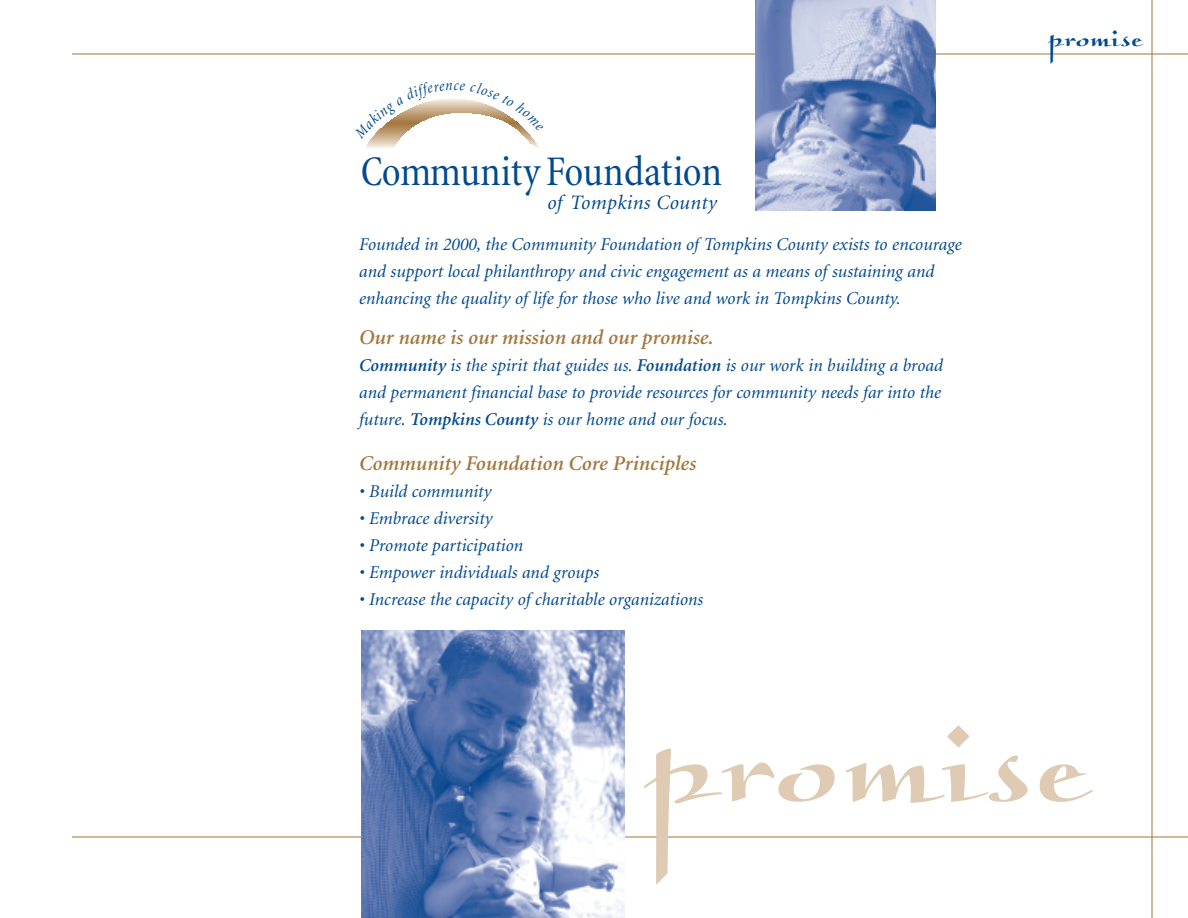
<style>
.page{position:relative;width:1188px;height:918px;background:#fff}
.page>*{position:absolute;margin:0;border:0;box-sizing:border-box;transform-origin:0 0}
.t1{font:120px "Braganza ITC";color:#dfcbb4}
.t2{font:condensed 42.75px "Minion";letter-spacing:-.01em;color:#014990}
.t3{font:25.5px "Braganza ITC";color:#014990}
.t4{font:italic 600 21px "Minion";color:#a3773f}
.t5{font:italic 20.4px "Minion";letter-spacing:.02em;color:#014990}
.t6{font:italic 18px/27px "Minion";color:#014990}
.s1{font-weight:600}
</style>
<div class="page">
<hr style="left:72px;top:54px;width:1116px;height:1px;background:#a3773f">
<hr style="left:1152px;top:0;width:1px;height:918px;background:#a3773f">
<img style="left:755px;top:0;width:181px;height:210px">
<hr style="left:72px;top:837px;width:1116px;height:1px;background:#a3773f">
<img style="left:362px;top:630px;width:263px;height:288px">
<svg style="left:366px;top:99px;width:173px;height:49px"></svg>
<h2 class="t2" style="left:361px;top:155px;width:363px">Community Foundation</h2>
<p class="t5" style="left:547px;top:194px;width:171px">of Tompkins County</p>
<p class="t6" style="left:358px;top:232px;width:604px">Founded in 2000, the Community Foundation of Tompkins County exists to encourage and support local philanthropy and civic engagement as a means of sustaining and enhancing the quality of life for those who live and work in Tompkins County.</p>
<p class="t4" style="left:358px;top:329px;width:356px">Our name is our mission and our promise.</p>
<p class="t6" style="left:358px;top:353px;width:585px;text-align:justify"><span class="s1">Community</span> is the spirit that guides us. <span class="s1">Foundation</span> is our work in building a broad and permanent financial base to provide resources for community needs far into the future. <span class="s1">Tompkins County</span> is our home and our focus.</p>
<p class="t4" style="left:358px;top:455px;width:338px">Community Foundation Core Principles</p>
<p class="t6" style="left:358px;top:479px;width:134px">• Build community</p>
<p class="t6" style="left:358px;top:506px;width:135px">• Embrace diversity</p>
<p class="t6" style="left:358px;top:533px;width:166px">• Promote participation</p>
<p class="t6" style="left:358px;top:560px;width:242px">• Empower individuals and groups</p>
<p class="t6" style="left:358px;top:587px;width:346px">• Increase the capacity of charitable organizations</p>
<h3 class="t3" style="left:1047px;top:22px;width:97px">promise</h3>
<h1 class="t1" style="left:640px;top:689px;width:452px">promise</h1>
</div>
